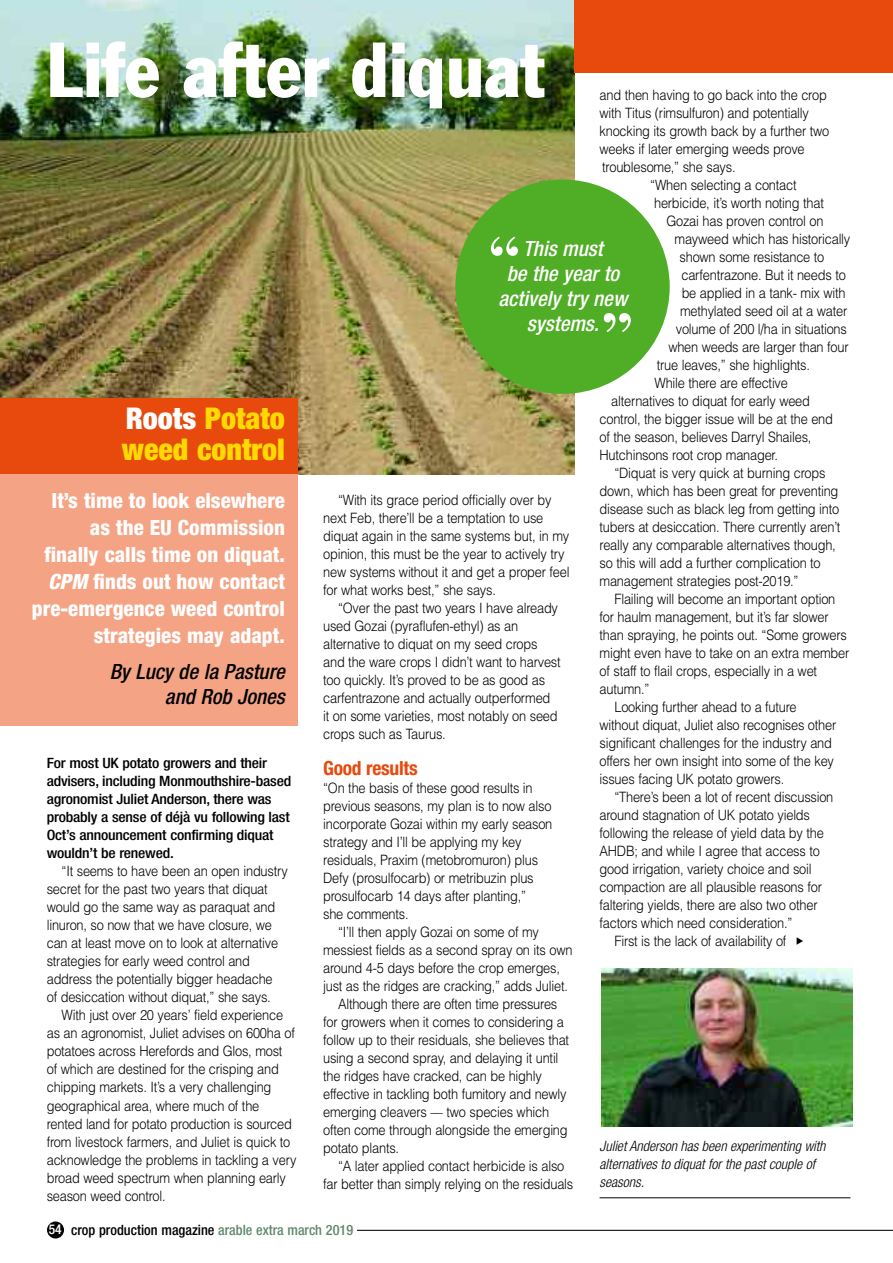
<style>
.page{position:relative;width:893px;height:1263px;background:#fff}
.page>*{position:absolute;margin:0;border:0;box-sizing:border-box;transform-origin:0 0}
.t1{font:condensed 76.5px "Franklin Gothic";color:#fff}
.t2{font:700 58.95px "Bodoni BT";color:#fff}
.t3{font:900 condensed 30px/31.5px "Helvetica Neue";color:#ffd902}
.t4{font:800 condensed 21px/27px "Helvetica Neue";color:#fff;text-align:right}
.t5{font:italic 500 condensed 21px/25.2px "Helvetica Neue";color:#fff;text-align:center}
.t6{font:italic 500 condensed 21px/25.2px "Helvetica Neue";color:#000;text-align:right}
.t7{font:700 condensed 19.5px "Helvetica Neue";letter-spacing:-.015em;color:#e8490c}
.t8{font:300 14.25px/18px "Helvetica";letter-spacing:-.015em;color:#000;scale:.9 1}
.t9{font:500 condensed 14.25px/18px "Helvetica Neue";letter-spacing:-.015em;color:#000;scale:1.1 1}
.t10{font:italic 300 condensed 14.25px/18px "Helvetica Neue";color:#000}
.t11{font:500 condensed 14.25px "Helvetica Neue";letter-spacing:-.015em;color:#000}
.s1{color:#fff}
.s2{font-style:italic}
.s3{font-size:13.5px;color:#fff}
.s4{color:#60896c}
</style>
<div class="page">
<img style="left:601px;top:968px;width:251px;height:158px">
<hr style="left:600px;top:1197px;width:250px;height:1px;background:#000">
<img style="left:0;top:0;width:574px;height:474px">
<div style="left:0;top:398px;width:298px;height:77px;background:#e8490c"></div>
<div style="left:0;top:474px;width:298px;height:252px;background:#f4a485"></div>
<div style="left:455px;top:179px;width:215px;height:215px;background:#50ad26;border-radius:50%"></div>
<div style="left:574px;top:0;width:319px;height:72px;background:#e8490c"></div>
<div style="left:47px;top:1221px;width:17px;height:17px;background:#000;border-radius:50%"></div>
<hr style="left:357px;top:1230px;width:536px;height:1px;background:#000">
<h1 class="t1" style="left:47px;top:43px;width:500px">Life after diquat</h1>
<p class="t8" style="left:600px;top:86px;width:254px">and then having to go back into the crop</p>
<p class="t8" style="left:600px;top:104px;width:234px">with Titus (rimsulfuron) and potentially</p>
<p class="t8" style="left:600px;top:122px;width:257px">knocking its growth back by a further two</p>
<p class="t8" style="left:600px;top:140px;width:229px">weeks if later emerging weeds prove</p>
<p class="t8" style="left:602px;top:158px;width:150px">troublesome,” she says.</p>
<p class="t8" style="left:650px;top:176px;width:164px">“When selecting a contact</p>
<p class="t8" style="left:654px;top:194px;width:190px">herbicide, it’s worth noting that</p>
<p class="t8" style="left:666px;top:212px;width:176px">Gozai has proven control on</p>
<p class="t8" style="left:675px;top:230px;width:197px">mayweed which has historically</p>
<p class="t8" style="left:680px;top:248px;width:162px">shown some resistance to</p>
<p class="t8" style="left:681px;top:266px;width:184px">carfentrazone. But it needs to</p>
<p class="t8" style="left:682px;top:284px;width:184px">be applied in a tank- mix with</p>
<p class="t8" style="left:680px;top:302px;width:187px">methylated seed oil at a water</p>
<p class="t8" style="left:676px;top:320px;width:192px">volume of 200 l/ha in situations</p>
<p class="t8" style="left:668px;top:338px;width:202px">when weeds are larger than four</p>
<p class="t8" style="left:657px;top:356px;width:172px">true leaves,” she highlights.</p>
<p class="t8" style="left:654px;top:374px;width:150px">While there are effective</p>
<p class="t8" style="left:611px;top:392px;width:222px">alternatives to diquat for early weed</p>
<p class="t8" style="left:600px;top:410px;width:261px">control, the bigger issue will be at the end</p>
<p class="t8" style="left:600px;top:428px;width:237px">of the season, believes Darryl Shailes,</p>
<p class="t8" style="left:600px;top:446px;width:200px">Hutchinsons root crop manager.</p>
<p class="t8" style="left:614px;top:464px;width:236px">“Diquat is very quick at burning crops</p>
<p class="t8" style="left:600px;top:482px;width:267px">down, which has been great for preventing</p>
<p class="t8" style="left:600px;top:500px;width:268px">disease such as black leg from getting into</p>
<p class="t8" style="left:600px;top:518px;width:269px">tubers at desiccation. There currently aren’t</p>
<p class="t8" style="left:600px;top:536px;width:264px">really any comparable alternatives though,</p>
<p class="t8" style="left:600px;top:554px;width:247px">so this will add a further complication to</p>
<p class="t8" style="left:600px;top:572px;width:223px">management strategies post-2019.”</p>
<p class="t8" style="left:614px;top:590px;width:247px">Flailing will become an important option</p>
<p class="t8" style="left:600px;top:608px;width:256px">for haulm management, but it’s far slower</p>
<p class="t8" style="left:600px;top:626px;width:276px">than spraying, he points out. “Some growers</p>
<p class="t8" style="left:600px;top:644px;width:279px">might even have to take on an extra member</p>
<p class="t8" style="left:600px;top:662px;width:243px">of staff to flail crops, especially in a wet</p>
<p class="t8" style="left:600px;top:680px;width:57px">autumn.”</p>
<p class="t8" style="left:614px;top:698px;width:204px">Looking further ahead to a future</p>
<p class="t8" style="left:600px;top:716px;width:265px">without diquat, Juliet also recognises other</p>
<p class="t8" style="left:600px;top:734px;width:260px">significant challenges for the industry and</p>
<p class="t8" style="left:600px;top:752px;width:262px">offers her own insight into some of the key</p>
<p class="t8" style="left:600px;top:770px;width:207px">issues facing UK potato growers.</p>
<p class="t8" style="left:614px;top:788px;width:245px">“There’s been a lot of recent discussion</p>
<p class="t8" style="left:600px;top:806px;width:235px">around stagnation of UK potato yields</p>
<p class="t8" style="left:600px;top:824px;width:251px">following the release of yield data by the</p>
<p class="t8" style="left:600px;top:842px;width:246px">AHDB; and while I agree that access to</p>
<p class="t8" style="left:600px;top:860px;width:237px">good irrigation, variety choice and soil</p>
<p class="t8" style="left:600px;top:878px;width:249px">compaction are all plausible reasons for</p>
<p class="t8" style="left:600px;top:896px;width:244px">faltering yields, there are also two other</p>
<p class="t8" style="left:600px;top:914px;width:216px">factors which need consideration.”</p>
<p class="t8" style="left:614px;top:932px;width:193px">First is the lack of availability of</p>
<h2 class="t2" style="left:487px;top:237px;width:35px">“</h2>
<h3 class="t5" style="left:498px;top:238px;width:130px">This must<br>be the year to actively try new systems.</h3>
<h2 class="t2" style="left:600px;top:314px;width:35px">”</h2>
<h3 class="t3" style="left:122px;top:405px;width:165px"><span class="s1">Roots</span> Potato weed control</h3>
<h3 class="t4" style="left:32px;top:489px;width:255px">It’s time to look elsewhere as the EU Commission finally calls time on diquat.<br><span class="s2">CPM</span> finds out how contact pre-emergence weed control strategies may adapt.</h3>
<h3 class="t6" style="left:110px;top:660px;width:177px">By Lucy de la Pasture and Rob Jones</h3>
<p class="t8" style="left:323px;top:491px;width:275px;text-indent:15px">“With its grace period officially over by next Feb, there’ll be a temptation to use diquat again in the same systems but, in my opinion, this must be the year to actively try new systems without it and get a proper feel for what works best,” she says.</p>
<p class="t8" style="left:323px;top:599px;width:265px;text-indent:15px">“Over the past two years I have already used Gozai (pyraflufen-ethyl) as an alternative to diquat on my seed crops and the ware crops I didn’t want to harvest too quickly. It’s proved to be as good as carfentrazone and actually outperformed<br>it on some varieties, most notably on seed crops such as Taurus.</p>
<h3 class="t7" style="left:323px;top:761px;width:96px">Good results</h3>
<p class="t8" style="left:323px;top:779px;width:256px">“On the basis of these good results in previous seasons, my plan is to now also incorporate Gozai within my early season strategy and I’ll be applying my key residuals, Praxim (metobromuron) plus Defy (prosulfocarb) or metribuzin plus prosulfocarb 14 days after planting,”<br>she comments.</p>
<p class="t8" style="left:338px;top:923px;width:225px">“I’ll then apply Gozai on some of my</p>
<p class="t8" style="left:323px;top:941px;width:279px">messiest fields as a second spray on its own</p>
<p class="t8" style="left:323px;top:959px;width:265px">around 4-5 days before the crop emerges,</p>
<p class="t8" style="left:323px;top:977px;width:273px">just as the ridges are cracking,” adds Juliet.</p>
<p class="t8" style="left:338px;top:995px;width:245px">Although there are often time pressures</p>
<p class="t8" style="left:323px;top:1013px;width:269px">for growers when it comes to considering a</p>
<p class="t8" style="left:323px;top:1031px;width:275px">follow up to their residuals, she believes that</p>
<p class="t8" style="left:323px;top:1049px;width:263px">using a second spray, and delaying it until</p>
<p class="t8" style="left:323px;top:1067px;width:244px">the ridges have cracked, can be highly</p>
<p class="t8" style="left:323px;top:1085px;width:272px">effective in tackling both fumitory and newly</p>
<p class="t8" style="left:323px;top:1103px;width:253px">emerging cleavers –– two species which</p>
<p class="t8" style="left:323px;top:1121px;width:273px">often come through alongside the emerging</p>
<p class="t8" style="left:323px;top:1139px;width:86px">potato plants.</p>
<p class="t8" style="left:338px;top:1157px;width:253px">“A later applied contact herbicide is also</p>
<p class="t8" style="left:323px;top:1175px;width:279px">far better than simply relying on the residuals</p>
<p class="t9" style="left:47px;top:756px;width:224px">For most UK potato growers and their advisers, including Monmouthshire-based agronomist Juliet Anderson, there was probably a sense of déjà vu following last Oct’s announcement confirming diquat wouldn’t be renewed.</p>
<p class="t8" style="left:47px;top:862px;width:269px;text-indent:15px">“It seems to have been an open industry secret for the past two years that diquat would go the same way as paraquat and linuron, so now that we have closure, we can at least move on to look at alternative strategies for early weed control and address the potentially bigger headache<br>of desiccation without diquat,” she says.</p>
<p class="t8" style="left:47px;top:1006px;width:279px;text-indent:15px">With just over 20 years’ field experience as an agronomist, Juliet advises on 600ha of potatoes across Herefords and Glos, most of which are destined for the crisping and chipping markets. It’s a very challenging geographical area, where much of the rented land for potato production is sourced from livestock farmers, and Juliet is quick to acknowledge the problems in tackling a very broad weed spectrum when planning early season weed control.</p>
<p class="t10" style="left:600px;top:1138px;width:227px">Juliet Anderson has been experimenting with alternatives to diquat for the past couple of seasons.</p>
<p class="t11" style="left:49px;top:1225px;width:306px"><span class="s3">54</span> crop production magazine <span class="s4">arable extra march 2019</span></p>
</div>
